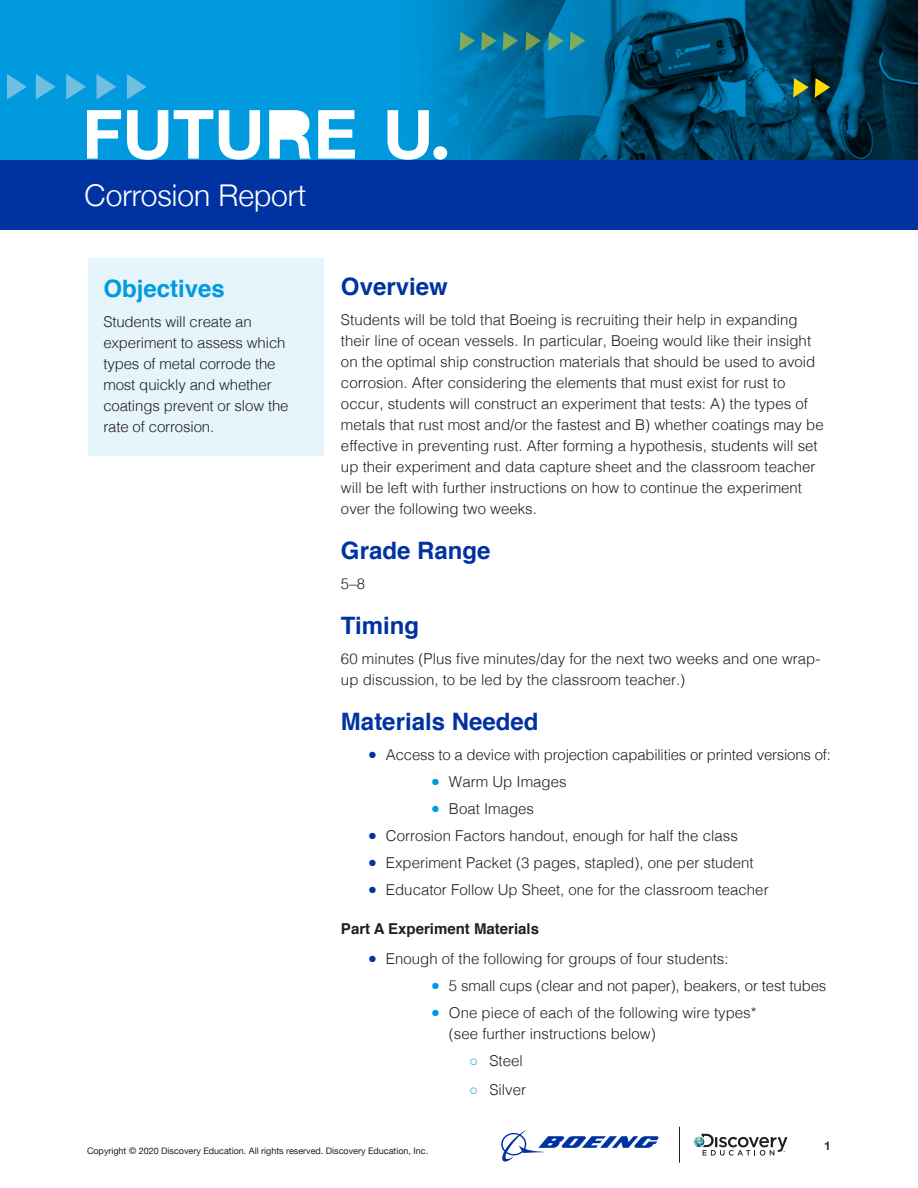
<style>
.page{position:relative;width:918px;height:1188px;background:#fff}
.page>*{position:absolute;margin:0;border:0;box-sizing:border-box;transform-origin:0 0}
.t1{font:300 30px "Helvetica Neue";color:#fff}
.Subhead_1{font:700 24px "Helvetica";color:#0033a1}
.Subhead_1-2{font:700 24px "Helvetica";color:#009ade}
.Body{font:300 15px/21px "Helvetica";color:#231f20}
.Body_last_line{font:300 15px/21px "Helvetica";letter-spacing:-.01em;color:#231f20}
.Body_last_line-2{font:700 15px "Helvetica";color:#231f20}
.t2{font:700 12px "Helvetica Neue";color:#343333}
.t3{font:9px "Helvetica Neue";color:#231f20}
.s1{font-family:"Helvetica Neue";color:#0033a1}
.s2{font-family:"Helvetica Neue";color:#009ade}
.s3{font-family:"Arial";font-weight:400;color:#009ade}
</style>
<div class="page">
<svg style="left:694px;top:1134px;width:94px;height:22px"></svg>
<hr style="left:679px;top:1127px;width:1px;height:36px;background:#231f20">
<img style="left:0;top:0;width:918px;height:160px">
<svg style="left:501px;top:1129px;width:158px;height:33px"></svg>
<svg style="left:503px;top:32px;width:15px;height:19px"></svg>
<svg style="left:481px;top:32px;width:16px;height:19px"></svg>
<svg style="left:460px;top:32px;width:15px;height:19px"></svg>
<svg style="left:525px;top:32px;width:16px;height:19px"></svg>
<svg style="left:548px;top:32px;width:16px;height:19px"></svg>
<svg style="left:570px;top:32px;width:15px;height:19px"></svg>
<svg style="left:793px;top:78px;width:16px;height:20px"></svg>
<svg style="left:815px;top:78px;width:15px;height:20px"></svg>
<svg style="left:36px;top:74px;width:20px;height:26px"></svg>
<svg style="left:7px;top:74px;width:20px;height:26px"></svg>
<svg style="left:66px;top:74px;width:20px;height:26px"></svg>
<svg style="left:96px;top:74px;width:20px;height:26px"></svg>
<svg style="left:127px;top:74px;width:20px;height:26px"></svg>
<div style="left:0;top:160px;width:918px;height:70px;background:#0033a1"></div>
<svg style="left:87px;top:110px;width:268px;height:50px"></svg>
<svg style="left:388px;top:110px;width:41px;height:50px"></svg>
<div style="left:433px;top:146px;width:14px;height:14px;background:#fff;border-radius:50%"></div>
<div style="left:88px;top:258px;width:236px;height:197px;background:#e6f5fc"></div>
<h1 class="t1" style="left:85px;top:171px;width:223px">Corrosion Report</h1>
<p class="Subhead_1-2" style="left:103px;top:269px;width:123px">Objectives</p>
<p class="Body_last_line" style="left:103px;top:310px;width:187px">Students will create an experiment to assess which types of metal corrode the most quickly and whether coatings prevent or slow the rate of corrosion.</p>
<p class="Subhead_1" style="left:341px;top:268px;width:108px">Overview</p>
<p class="Body" style="left:341px;top:309px;width:484px">Students will be told that Boeing is recruiting their help in expanding their line of ocean vessels. In particular, Boeing would like their insight on the optimal ship construction materials that should be used to avoid corrosion. After considering the elements that must exist for rust to occur, students will construct an experiment that tests: A) the types of metals that rust most and/or the fastest and B) whether coatings may be effective in preventing rust. After forming a hypothesis, students will set up their experiment and data capture sheet and the classroom teacher will be left with further instructions on how to continue the experiment over the following two weeks.</p>
<p class="Subhead_1" style="left:341px;top:532px;width:151px">Grade Range</p>
<p class="Body" style="left:341px;top:573px;width:26px">5–8</p>
<p class="Subhead_1" style="left:341px;top:607px;width:80px">Timing</p>
<p class="Body" style="left:341px;top:648px;width:481px">60 minutes (Plus five minutes/day for the next two weeks and one wrap&shy;up discussion, to be led by the classroom teacher.)</p>
<p class="Subhead_1" style="left:341px;top:703px;width:199px">Materials Needed</p>
<p class="Body" style="left:368px;top:744px;width:464px"><span class="s1">●</span> Access to a device with projection capabilities or printed versions of:</p>
<p class="Body" style="left:431px;top:771px;width:137px"><span class="s2">●</span> Warm Up Images</p>
<p class="Body" style="left:431px;top:798px;width:105px"><span class="s2">●</span> Boat Images</p>
<p class="Body" style="left:368px;top:825px;width:371px"><span class="s1">●</span> Corrosion Factors handout, enough for half the class</p>
<p class="Body" style="left:368px;top:852px;width:387px"><span class="s1">●</span> Experiment Packet (3 pages, stapled), one per student</p>
<p class="Body" style="left:368px;top:879px;width:402px"><span class="s1">●</span> Educator Follow Up Sheet, one for the classroom teacher</p>
<p class="Body_last_line-2" style="left:341px;top:917px;width:200px">Part A Experiment Materials</p>
<p class="Body" style="left:368px;top:948px;width:362px"><span class="s1">●</span> Enough of the following for groups of four students:</p>
<p class="Body" style="left:431px;top:975px;width:397px"><span class="s2">●</span> 5 small cups (clear and not paper), beakers, or test tubes</p>
<p class="Body" style="left:449px;top:1002px;width:309px;text-indent:-18px"><span class="s2">●</span> One piece of each of the following wire types* (see further instructions below)</p>
<p class="Body" style="left:469px;top:1050px;width:55px"><span class="s3">○</span> Steel</p>
<p class="Body" style="left:469px;top:1078px;width:58px"><span class="s3">○</span> Silver</p>
<p class="t3" style="left:87px;top:1144px;width:343px">Copyright © 2020 Discovery Education. All rights reserved. Discovery Education, Inc.</p>
<p class="t2" style="left:824px;top:1137px;width:8px">1</p>
</div>
